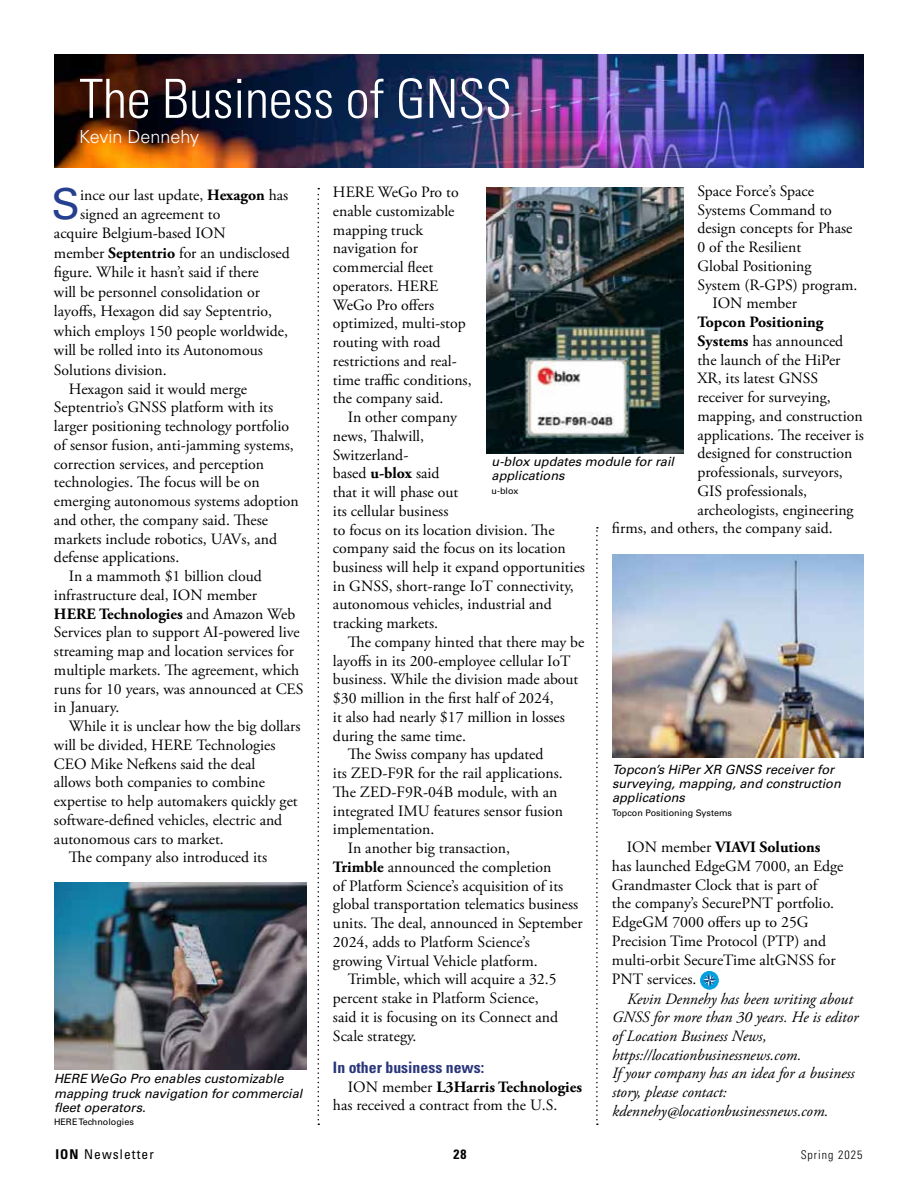
<style>
.page{position:relative;width:918px;height:1188px;background:#fff}
.page>*{position:absolute;margin:0;border:0;box-sizing:border-box;transform-origin:0 0}
.t1{font:300 condensed 54px "Univers LT Std";letter-spacing:-.005em;color:#fff}
.t2{font:42.75px "Univers LT Std";color:#25408f}
.t3{font:300 18px "Univers LT Std";color:#fff}
.t4{font:15.75px/18.8px "Adobe Garamond Pro";color:#000}
.t5{font:italic 15.75px/18.8px "Adobe Garamond Pro";color:#000}
.t6{font:700 15.75px "Adobe Garamond Pro";color:#000}
.t7{font:700 condensed 15.75px "Univers LT Std";color:#29367b}
.t8{font:condensed 13.5px "Univers LT Std";letter-spacing:.08em;color:#000}
.t9{font:700 condensed 13.5px "Univers LT Std";color:#000}
.t10{font:italic 12.75px/14.2px "Univers LT Std";color:#000}
.t11{font:300 condensed 12px "Univers LT Std";letter-spacing:.08em;color:#000}
.t12{font:9px "Univers LT Std";color:#000}
.s1{font-weight:700}
.s2{font-weight:400}
</style>
<div class="page">
<img style="left:54px;top:54px;width:810px;height:113px">
<div style="left:700px;top:971px;width:18px;height:18px;border:1px solid #00a1de;border-radius:50%"></div>
<svg style="left:702px;top:973px;width:15px;height:15px"></svg>
<img style="left:54px;top:883px;width:252px;height:186px">
<img style="left:486px;top:187px;width:198px;height:267px">
<img style="left:612px;top:555px;width:252px;height:203px">
<svg style="left:318px;top:188px;width:1px;height:937px"></svg>
<svg style="left:596px;top:527px;width:2px;height:598px"></svg>
<h1 class="t1" style="left:79px;top:66px;width:434px">The Business of GNSS</h1>
<p class="t3" style="left:79px;top:125px;width:121px">Kevin Dennehy</p>
<h2 class="t2" style="left:52px;top:179px;width:30px">S</h2>
<p class="t4" style="left:80px;top:186px;width:210px">ince our last update, <span class="s1">Hexagon</span> has</p>
<p class="t4" style="left:80px;top:205px;width:142px">signed an agreement to</p>
<p class="t4" style="left:54px;top:225px;width:173px">acquire Belgium-based ION</p>
<p class="t4" style="left:54px;top:244px;width:237px">member <span class="s1">Septentrio</span> for an undisclosed</p>
<p class="t4" style="left:54px;top:264px;width:206px">figure. While it hasn’t said if there</p>
<p class="t4" style="left:54px;top:283px;width:207px">will be personnel consolidation or</p>
<p class="t4" style="left:54px;top:303px;width:220px">layoffs, Hexagon did say Septentrio,</p>
<p class="t4" style="left:54px;top:322px;width:236px">which employs 150 people worldwide,</p>
<p class="t4" style="left:54px;top:342px;width:210px">will be rolled into its Autonomous</p>
<p class="t4" style="left:54px;top:361px;width:114px">Solutions division.</p>
<p class="t4" style="left:69px;top:380px;width:180px">Hexagon said it would merge</p>
<p class="t4" style="left:54px;top:399px;width:221px">Septentrio’s GNSS platform with its</p>
<p class="t4" style="left:54px;top:417px;width:237px">larger positioning technology portfolio</p>
<p class="t4" style="left:54px;top:436px;width:241px">of sensor fusion, anti-jamming systems,</p>
<p class="t4" style="left:54px;top:455px;width:211px">correction services, and perception</p>
<p class="t4" style="left:54px;top:474px;width:207px">technologies. The focus will be on</p>
<p class="t4" style="left:54px;top:492px;width:246px">emerging autonomous systems adoption</p>
<p class="t4" style="left:54px;top:511px;width:216px">and other, the company said. These</p>
<p class="t4" style="left:54px;top:530px;width:225px">markets include robotics, UAVs, and</p>
<p class="t4" style="left:54px;top:549px;width:127px">defense applications.</p>
<p class="t4" style="left:69px;top:567px;width:194px">In a mammoth $1 billion cloud</p>
<p class="t4" style="left:54px;top:586px;width:205px">infrastructure deal, ION member</p>
<p class="t6" style="left:54px;top:604px;width:243px">HERE Technologies <span class="s2">and Amazon Web</span></p>
<p class="t4" style="left:54px;top:624px;width:247px">Services plan to support AI-powered live</p>
<p class="t4" style="left:54px;top:642px;width:242px">streaming map and location services for</p>
<p class="t4" style="left:54px;top:661px;width:247px">multiple markets. The agreement, which</p>
<p class="t4" style="left:54px;top:680px;width:251px">runs for 10 years, was announced at CES</p>
<p class="t4" style="left:54px;top:699px;width:67px">in January.</p>
<p class="t4" style="left:69px;top:717px;width:233px">While it is unclear how the big dollars</p>
<p class="t4" style="left:54px;top:736px;width:223px">will be divided, HERE Technologies</p>
<p class="t4" style="left:54px;top:755px;width:203px">CEO Mike Nefkens said the deal</p>
<p class="t4" style="left:54px;top:774px;width:212px">allows both companies to combine</p>
<p class="t4" style="left:54px;top:792px;width:245px">expertise to help automakers quickly get</p>
<p class="t4" style="left:54px;top:811px;width:230px">software-defined vehicles, electric and</p>
<p class="t4" style="left:54px;top:830px;width:171px">autonomous cars to market.</p>
<p class="t4" style="left:69px;top:848px;width:200px">The company also introduced its</p>
<p class="t10" style="left:54px;top:1072px;width:250px">HERE WeGo Pro enables customizable mapping truck navigation for commercial fleet operators.</p>
<p class="t12" style="left:54px;top:1117px;width:81px">HERE Technologies</p>
<p class="t4" style="left:697px;top:182px;width:118px">Space Force’s Space</p>
<p class="t4" style="left:697px;top:201px;width:136px">Systems Command to</p>
<p class="t4" style="left:697px;top:220px;width:156px">design concepts for Phase</p>
<p class="t4" style="left:697px;top:238px;width:105px">0 of the Resilient</p>
<p class="t4" style="left:697px;top:257px;width:116px">Global Positioning</p>
<p class="t4" style="left:697px;top:276px;width:161px">System (R-GPS) program.</p>
<p class="t4" style="left:712px;top:295px;width:86px">ION member</p>
<p class="t6" style="left:697px;top:313px;width:127px">Topcon Positioning</p>
<p class="t4" style="left:697px;top:332px;width:147px"><span class="s1">Systems</span> has announced</p>
<p class="t4" style="left:697px;top:351px;width:145px">the launch of the HiPer</p>
<p class="t4" style="left:697px;top:370px;width:122px">XR, its latest GNSS</p>
<p class="t4" style="left:697px;top:388px;width:135px">receiver for surveying,</p>
<p class="t4" style="left:697px;top:407px;width:167px">mapping, and construction</p>
<p class="t4" style="left:697px;top:426px;width:168px">applications. The receiver is</p>
<p class="t4" style="left:697px;top:445px;width:156px">designed for construction</p>
<p class="t4" style="left:697px;top:463px;width:147px">professionals, surveyors,</p>
<p class="t4" style="left:697px;top:482px;width:111px">GIS professionals,</p>
<p class="t4" style="left:697px;top:501px;width:158px">archeologists, engineering</p>
<p class="t4" style="left:612px;top:520px;width:222px">firms, and others, the company said.</p>
<p class="t4" style="left:333px;top:183px;width:140px">HERE WeGo Pro to enable customizable mapping truck navigation for commercial fleet operators. HERE<br>WeGo Pro offers optimized, multi-stop routing with road restrictions and real&shy;time traffic conditions, the company said.</p>
<p class="t4" style="left:333px;top:408px;width:254px;text-indent:15px">In other company<br>news, Thalwill,<br>Switzerland-<br>based <span class="s1">u-blox</span> said<br>that it will phase out<br>its cellular business<br>to focus on its location division. The company said the focus on its location business will help it expand opportunities in GNSS, short-range IoT connectivity, autonomous vehicles, industrial and tracking markets.</p>
<p class="t4" style="left:348px;top:633px;width:238px">The company hinted that there may be</p>
<p class="t4" style="left:333px;top:652px;width:239px">layoffs in its 200-employee cellular IoT</p>
<p class="t4" style="left:333px;top:671px;width:247px">business. While the division made about</p>
<p class="t4" style="left:333px;top:689px;width:222px">$30 million in the first half of 2024,</p>
<p class="t4" style="left:333px;top:708px;width:233px">it also had nearly $17 million in losses</p>
<p class="t4" style="left:333px;top:727px;width:135px">during the same time.</p>
<p class="t4" style="left:348px;top:746px;width:197px">The Swiss company has updated</p>
<p class="t4" style="left:333px;top:764px;width:231px">its ZED-F9R for the rail applications.</p>
<p class="t4" style="left:333px;top:783px;width:226px">The ZED-F9R-04B module, with an</p>
<p class="t4" style="left:333px;top:802px;width:231px">integrated IMU features sensor fusion</p>
<p class="t4" style="left:333px;top:821px;width:103px">implementation.</p>
<p class="t4" style="left:348px;top:839px;width:164px">In another big transaction,</p>
<p class="t4" style="left:333px;top:858px;width:220px"><span class="s1">Trimble</span> announced the completion</p>
<p class="t4" style="left:333px;top:877px;width:232px">of Platform Science’s acquisition of its</p>
<p class="t4" style="left:333px;top:896px;width:247px">global transportation telematics business</p>
<p class="t4" style="left:333px;top:914px;width:251px">units. The deal, announced in September</p>
<p class="t4" style="left:333px;top:933px;width:198px">2024, adds to Platform Science’s</p>
<p class="t4" style="left:333px;top:952px;width:206px">growing Virtual Vehicle platform.</p>
<p class="t4" style="left:348px;top:971px;width:210px">Trimble, which will acquire a 32.5</p>
<p class="t4" style="left:333px;top:989px;width:207px">percent stake in Platform Science,</p>
<p class="t4" style="left:333px;top:1008px;width:227px">said it is focusing on its Connect and</p>
<p class="t4" style="left:333px;top:1027px;width:85px">Scale strategy.</p>
<p class="t7" style="left:333px;top:1058px;width:153px">In other business news:</p>
<p class="t4" style="left:333px;top:1078px;width:250px;text-indent:15px">ION member <span class="s1">L3Harris Technologies </span>has received a contract from the U.S.</p>
<p class="t10" style="left:492px;top:454px;width:184px">u-blox updates module for rail applications</p>
<p class="t12" style="left:492px;top:485px;width:28px">u-blox</p>
<p class="t10" style="left:612px;top:763px;width:230px">Topcon’s HiPer XR GNSS receiver for surveying, mapping, and construction applications</p>
<p class="t12" style="left:612px;top:807px;width:122px">Topcon Positioning Systems</p>
<p class="t4" style="left:612px;top:838px;width:233px;text-indent:15px">ION member <span class="s1">VIAVI Solutions </span>has launched EdgeGM 7000, an Edge<br>Grandmaster Clock that is part of<br>the company’s SecurePNT portfolio.<br>EdgeGM 7000 offers up to 25G<br>Precision Time Protocol (PTP) and multi-orbit SecureTime altGNSS for<br>PNT services.</p>
<p class="t5" style="left:612px;top:990px;width:248px;text-indent:15px">Kevin Dennehy has been writing about GNSS for more than 30 years. He is editor of Location Business News, https://locationbusinessnews.com.<br>If your company has an idea for a business story, please contact: kdennehy@locationbusinessnews.com.</p>
<p class="t8" style="left:56px;top:1145px;width:100px"><span class="s1">ION</span> Newsletter</p>
<p class="t9" style="left:453px;top:1146px;width:15px">28</p>
<p class="t11" style="left:801px;top:1147px;width:63px">Spring 2025</p>
</div>
